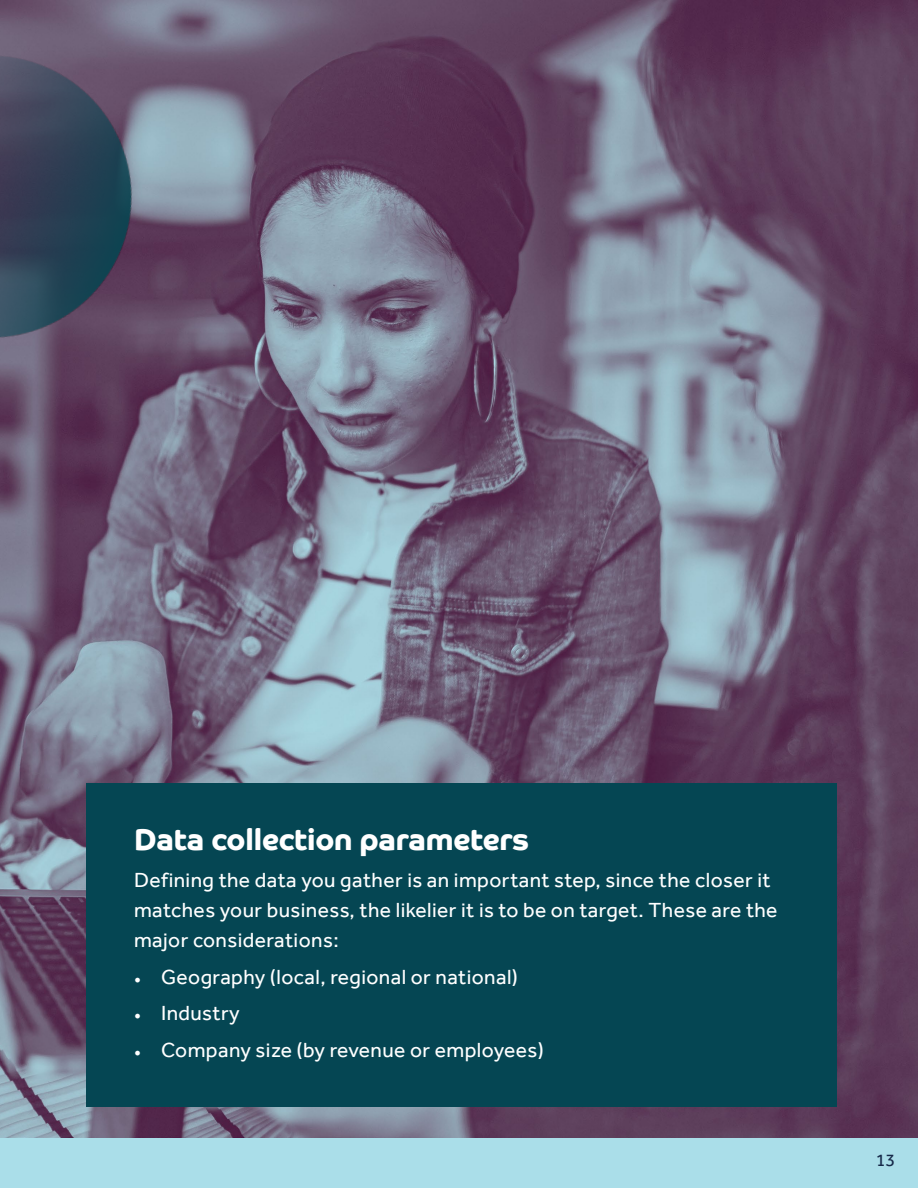
<style>
.page{position:relative;width:918px;height:1188px;background:#aadee9}
.page>*{position:absolute;margin:0;border:0;box-sizing:border-box;transform-origin:0 0}
.t1{font:700 30px "Co Headline";letter-spacing:-.005em;color:#fff}
.t2{font:21px/30px "Effra";letter-spacing:.02em;color:#fff}
.t3{font:18px "Effra";color:#162949}
.s1{font-family:"Minion Pro";font-size:18px}
</style>
<div class="page">
<img style="left:0;top:0;width:918px;height:1137px">
<img style="left:0;top:0;width:184px;height:397px">
<div style="left:86px;top:783px;width:751px;height:323px;background:#054653"></div>
<h1 class="t1" style="left:134px;top:822px;width:397px">Data collection parameters</h1>
<p class="t2" style="left:134px;top:865px;width:645px">Defining the data you gather is an important step, since the closer it matches your business, the likelier it is to be on target. These are the major considerations:</p>
<p class="t2" style="left:134px;top:961px;width:385px"><span class="s1">•</span> Geography (local, regional or national)</p>
<p class="t2" style="left:134px;top:998px;width:107px"><span class="s1">•</span> Industry</p>
<p class="t2" style="left:134px;top:1035px;width:411px"><span class="s1">•</span> Company size (by revenue or employees)</p>
<p class="t3" style="left:876px;top:1149px;width:21px">13</p>
</div>
